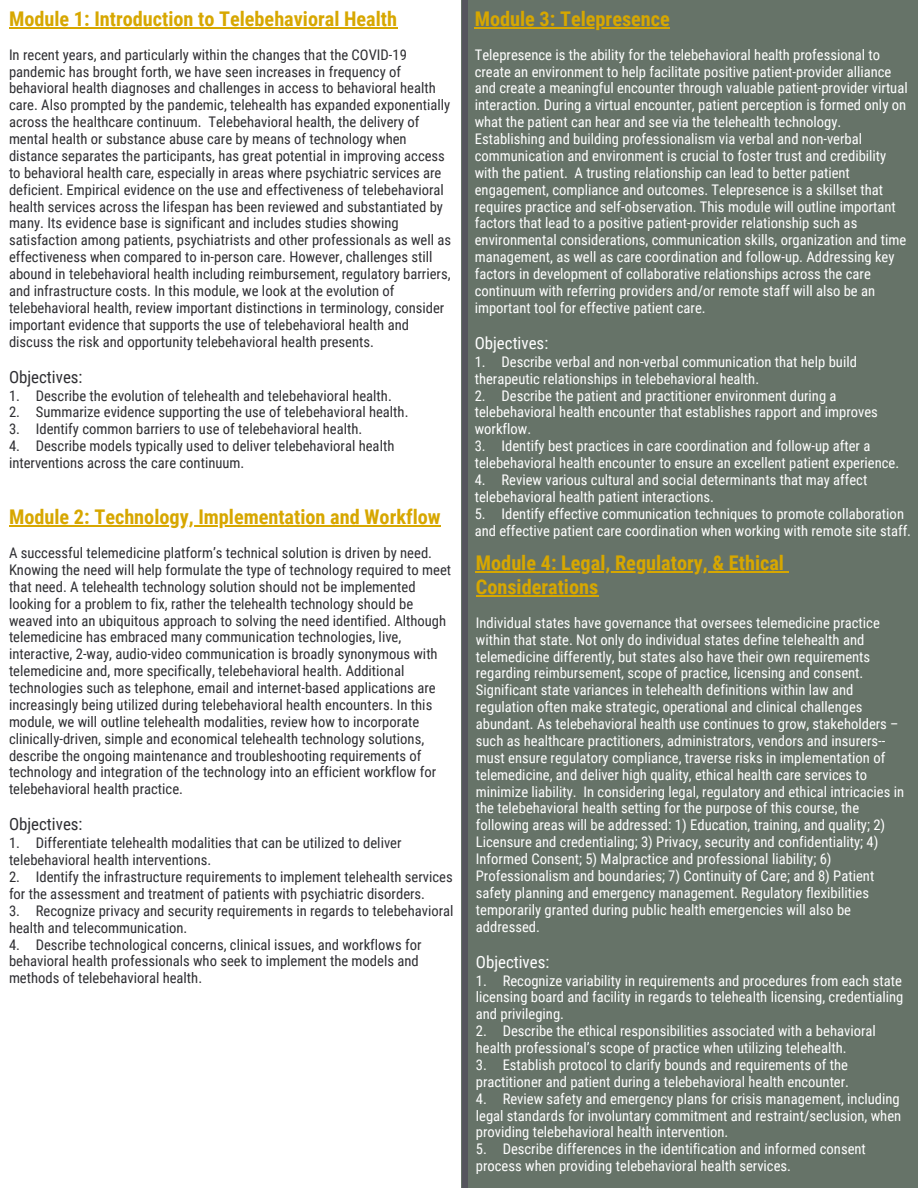
<style>
.page{position:relative;width:918px;height:1188px;background:#fff}
.page>*{position:absolute;margin:0;border:0;box-sizing:border-box;transform-origin:0 0}
.t1{font:700 20.25px/23.7px "Roboto Condensed";color:#d7a700}
.t2{font:16.8px "Roboto Condensed";color:#2e2e32}
.t3{font:16.8px "Roboto Condensed";color:#fff}
.t4{font:14.7px/16.8px "Roboto Condensed";color:#fff}
.t5{font:14.7px/16.8px "Roboto Condensed";color:#2e2e32}
</style>
<div class="page">
<div style="left:461px;top:0;width:457px;height:1188px;background:#667368"></div>
<div style="left:462px;top:1px;width:5px;height:1187px;background:#55555d"></div>
<hr style="left:9px;top:27px;width:388px;height:1px;background:#d7a700">
<hr style="left:475px;top:27px;width:195px;height:1px;background:#d7a700">
<hr style="left:476px;top:571px;width:308px;height:2px;background:#d7a700">
<hr style="left:476px;top:595px;width:122px;height:1px;background:#d7a700">
<hr style="left:9px;top:525px;width:432px;height:1px;background:#d7a700">
<h1 class="t1" style="left:9px;top:6px;width:390px">Module 1: Introduction to Telebehavioral Health</h1>
<p class="t5" style="left:9px;top:45px;width:444px">In recent years, and particularly within the changes that the COVID-19 pandemic has brought forth, we have seen increases in frequency of behavioral health diagnoses and challenges in access to behavioral health care. Also prompted by the pandemic, telehealth has expanded exponentially across the healthcare continuum. Telebehavioral health, the delivery of mental health or substance abuse care by means of technology when distance separates the participants, has great potential in improving access to behavioral health care, especially in areas where psychiatric services are deficient. Empirical evidence on the use and effectiveness of telebehavioral health services across the lifespan has been reviewed and substantiated by many. Its evidence base is significant and includes studies showing satisfaction among patients, psychiatrists and other professionals as well as effectiveness when compared to in-person care. However, challenges still abound in telebehavioral health including reimbursement, regulatory barriers, and infrastructure costs. In this module, we look at the evolution of telebehavioral health, review important distinctions in terminology, consider important evidence that supports the use of telebehavioral health and discuss the risk and opportunity telebehavioral health presents.</p>
<p class="t2" style="left:9px;top:365px;width:75px">Objectives:</p>
<p class="t5" style="left:9px;top:386px;width:384px">1. Describe the evolution of telehealth and telebehavioral health.</p>
<p class="t5" style="left:9px;top:403px;width:401px">2. Summarize evidence supporting the use of telebehavioral health.</p>
<p class="t5" style="left:9px;top:420px;width:355px">3. Identify common barriers to use of telebehavioral health.</p>
<p class="t5" style="left:9px;top:437px;width:387px">4. Describe models typically used to deliver telebehavioral health interventions across the care continuum.</p>
<h1 class="t1" style="left:9px;top:504px;width:433px">Module 2: Technology, Implementation and Workflow</h1>
<p class="t5" style="left:9px;top:544px;width:444px">A successful telemedicine platform’s technical solution is driven by need.<br>Knowing the need will help formulate the type of technology required to meet that need. A telehealth technology solution should not be implemented looking for a problem to fix, rather the telehealth technology should be weaved into an ubiquitous approach to solving the need identified. Although telemedicine has embraced many communication technologies, live, interactive, 2-way, audio-video communication is broadly synonymous with telemedicine and, more specifically, telebehavioral health. Additional technologies such as telephone, email and internet-based applications are increasingly being utilized during telebehavioral health encounters. In this module, we will outline telehealth modalities, review how to incorporate clinically-driven, simple and economical telehealth technology solutions, describe the ongoing maintenance and troubleshooting requirements of technology and integration of the technology into an efficient workflow for telebehavioral health practice.</p>
<p class="t2" style="left:9px;top:813px;width:75px">Objectives:</p>
<p class="t5" style="left:9px;top:834px;width:394px">1. Differentiate telehealth modalities that can be utilized to deliver telebehavioral health interventions.</p>
<p class="t5" style="left:9px;top:868px;width:445px">2. Identify the infrastructure requirements to implement telehealth services for the assessment and treatment of patients with psychiatric disorders.</p>
<p class="t5" style="left:9px;top:902px;width:446px">3. Recognize privacy and security requirements in regards to telebehavioral health and telecommunication.</p>
<p class="t5" style="left:9px;top:935px;width:414px">4. Describe technological concerns, clinical issues, and workflows for behavioral health professionals who seek to implement the models and methods of telebehavioral health.</p>
<h1 class="t1" style="left:475px;top:6px;width:197px">Module 3: Telepresence</h1>
<p class="t4" style="left:475px;top:45px;width:434px">Telepresence is the ability for the telebehavioral health professional to create an environment to help facilitate positive patient-provider alliance and create a meaningful encounter through valuable patient-provider virtual interaction. During a virtual encounter, patient perception is formed only on what the patient can hear and see via the telehealth technology.<br>Establishing and building professionalism via verbal and non-verbal communication and environment is crucial to foster trust and credibility with the patient. A trusting relationship can lead to better patient engagement, compliance and outcomes. Telepresence is a skillset that requires practice and self-observation. This module will outline important factors that lead to a positive patient-provider relationship such as environmental considerations, communication skills, organization and time management, as well as care coordination and follow-up. Addressing key factors in development of collaborative relationships across the care continuum with referring providers and/or remote staff will also be an important tool for effective patient care.</p>
<p class="t3" style="left:475px;top:331px;width:75px">Objectives:</p>
<p class="t4" style="left:475px;top:353px;width:384px">1. Describe verbal and non-verbal communication that help build therapeutic relationships in telebehavioral health.</p>
<p class="t4" style="left:475px;top:386px;width:405px">2. Describe the patient and practitioner environment during a telebehavioral health encounter that establishes rapport and improves workflow.</p>
<p class="t4" style="left:475px;top:437px;width:426px">3. Identify best practices in care coordination and follow-up after a telebehavioral health encounter to ensure an excellent patient experience.</p>
<p class="t4" style="left:475px;top:471px;width:394px">4. Review various cultural and social determinants that may affect telebehavioral health patient interactions.</p>
<p class="t4" style="left:475px;top:504px;width:438px">5. Identify effective communication techniques to promote collaboration and effective patient care coordination when working with remote site staff.</p>
<h1 class="t1" style="left:476px;top:551px;width:310px">Module 4: Legal, Regulatory, &amp; Ethical<br>Considerations</h1>
<p class="t4" style="left:476px;top:614px;width:430px">Individual states have governance that oversees telemedicine practice within that state. Not only do individual states define telehealth and telemedicine differently, but states also have their own requirements regarding reimbursement, scope of practice, licensing and consent.<br>Significant state variances in telehealth definitions within law and regulation often make strategic, operational and clinical challenges abundant. As telebehavioral health use continues to grow, stakeholders – such as healthcare practitioners, administrators, vendors and insurers-- must ensure regulatory compliance, traverse risks in implementation of telemedicine, and deliver high quality, ethical health care services to minimize liability. In considering legal, regulatory and ethical intricacies in the telebehavioral health setting for the purpose of this course, the following areas will be addressed: 1) Education, training, and quality; 2)<br>Licensure and credentialing; 3) Privacy, security and confidentiality; 4)<br>Informed Consent; 5) Malpractice and professional liability; 6)<br>Professionalism and boundaries; 7) Continuity of Care; and 8) Patient safety planning and emergency management. Regulatory flexibilities temporarily granted during public health emergencies will also be addressed.</p>
<p class="t3" style="left:476px;top:950px;width:75px">Objectives:</p>
<p class="t4" style="left:476px;top:971px;width:429px;text-align:justify">1. Recognize variability in requirements and procedures from each state licensing board and facility in regards to telehealth licensing, credentialing and privileging.</p>
<p class="t4" style="left:476px;top:1022px;width:401px">2. Describe the ethical responsibilities associated with a behavioral health professional’s scope of practice when utilizing telehealth.</p>
<p class="t4" style="left:476px;top:1056px;width:375px">3. Establish protocol to clarify bounds and requirements of the practitioner and patient during a telebehavioral health encounter.</p>
<p class="t4" style="left:476px;top:1089px;width:427px;text-align:justify">4. Review safety and emergency plans for crisis management, including legal standards for involuntary commitment and restraint/seclusion, when providing telebehavioral health intervention.</p>
<p class="t4" style="left:476px;top:1140px;width:392px">5. Describe differences in the identification and informed consent process when providing telebehavioral health services.</p>
</div>
